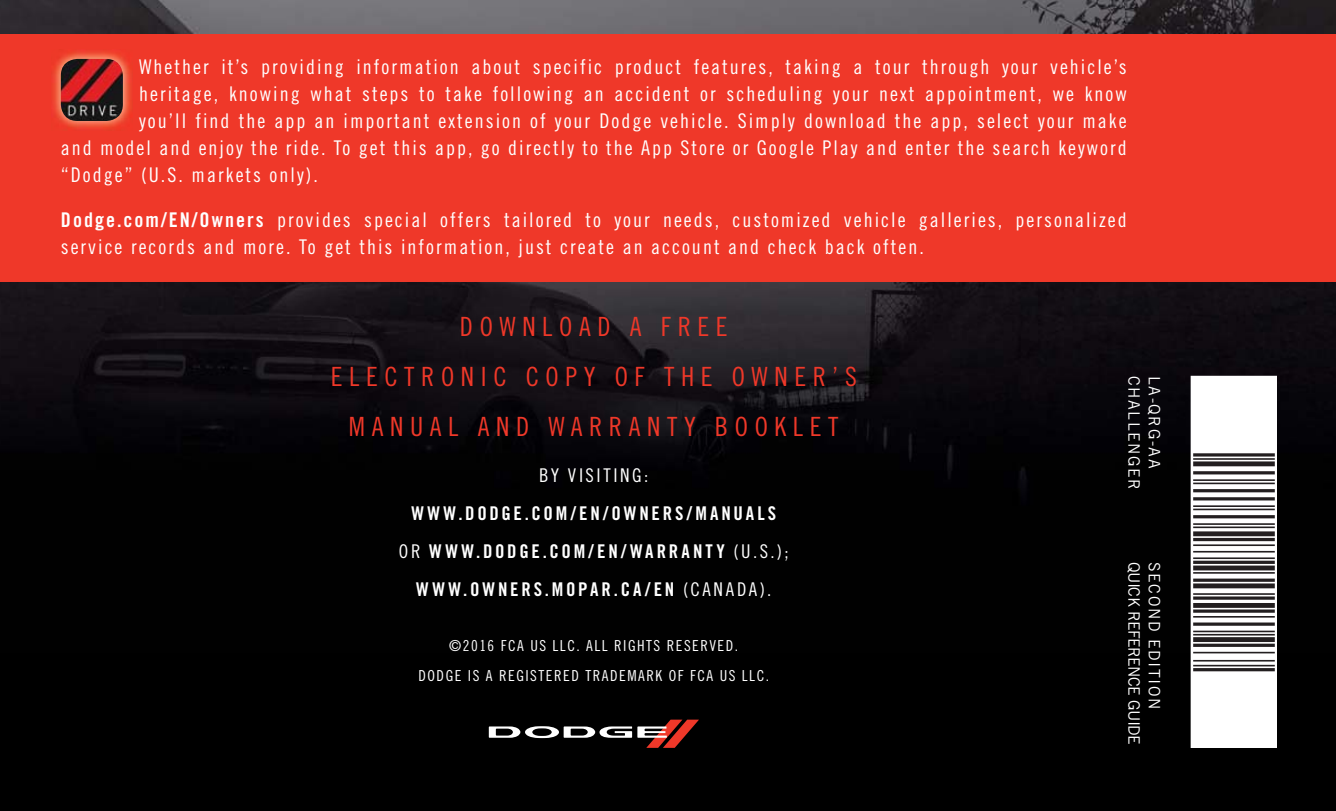
<style>
.page{position:relative;width:1336px;height:811px;background:#fff}
.page>*{position:absolute;margin:0;border:0;box-sizing:border-box;transform-origin:0 0}
.t1{font:26.55px/50.2px "Trade Gothic LT Std Cn 18";letter-spacing:.25em;color:#ef3829;text-align:center}
.t2{font:20.25px/27px "Trade Gothic LT Std Cn 18";letter-spacing:.1em;color:#fff}
.t3{font:18.9px/38px "Trade Gothic LT Std Bd Cn 20";letter-spacing:.15em;color:#fff;text-align:center}
.t4{font:18.9px "Trade Gothic LT Std Cn 18";letter-spacing:.135em;color:#fff}
.t5{font:15.75px "Trade Gothic LT Std";letter-spacing:.1em;color:#fff}
.t6{font:15.75px "Trade Gothic LT Std";letter-spacing:-.035em;color:#fff}
.t7{font:15.08px/29.5px "Trade Gothic LT Std Cn 18";letter-spacing:.1em;color:#fff;text-align:center}
.s1{font-family:"Trade Gothic LT Std Bd Cn 20"}
.s2{font-family:"Trade Gothic LT Std Cn 18"}
</style>
<div class="page">
<div style="left:0;top:652px;width:37px;height:158px;background:#000"></div>
<div style="left:37px;top:652px;width:1299px;height:158px;background:#000"></div>
<img style="left:0;top:0;width:1336px;height:35px">
<img style="left:0;top:282px;width:1336px;height:370px">
<div style="left:0;top:35px;width:1336px;height:247px;background:#ef3829"></div>
<svg style="left:489px;top:719px;width:210px;height:28px;background:#473533"></svg>
<img style="left:53px;top:51px;width:78px;height:77px">
<img style="left:61px;top:59px;width:62px;height:62px;border-radius:17px">
<div style="left:1191px;top:376px;width:85px;height:371px;background:#fff"></div>
<img style="left:1193px;top:453px;width:82px;height:219px">
<p class="t2" style="left:139px;top:55px;width:989px">Whether it’s providing information about specific product features, taking a tour through your vehicle’s</p>
<p class="t2" style="left:139px;top:82px;width:989px">heritage, knowing what steps to take following an accident or scheduling your next appointment, we know</p>
<p class="t2" style="left:139px;top:109px;width:989px">you’ll find the app an important extension of your Dodge vehicle. Simply download the app, select your make</p>
<p class="t2" style="left:61px;top:136px;width:1067px">and model and enjoy the ride. To get this app, go directly to the App Store or Google Play and enter the search keyword</p>
<p class="t2" style="left:61px;top:163px;width:259px">“Dodge” (U.S. markets only).</p>
<p class="t2" style="left:61px;top:208px;width:1067px"><span class="s1">Dodge.com/EN/Owners</span> provides special offers tailored to your needs, customized vehicle galleries, personalized service records and more. To get this information, just create an account and check back often.</p>
<h1 class="t1" style="left:331px;top:304px;width:528px">DOWNLOAD A FREE<br>ELECTRONIC COPY OF THE OWNER’S<br>MANUAL AND WARRANTY BOOKLET</h1>
<p class="t4" style="left:539px;top:468px;width:111px">BY VISITING:</p>
<p class="t3" style="left:399px;top:495px;width:391px">WWW.DODGE.COM/EN/OWNERS/MANUALS<br><span class="s2">OR</span> WWW.DODGE.COM/EN/WARRANTY <span class="s2">(U.S.);<br></span>WWW.OWNERS.MOPAR.CA/EN <span class="s2">(CANADA).</span></p>
<p class="t7" style="left:418px;top:632px;width:352px">©2016 FCA US LLC. ALL RIGHTS RESERVED.<br>DODGE IS A REGISTERED TRADEMARK OF FCA US LLC.</p>
<p class="t5" style="left:1140px;top:376px;width:115px;rotate:90deg">CHALLENGER</p>
<p class="t5" style="left:1160px;top:376px;width:94px;rotate:90deg">LA-QRG-AA</p>
<p class="t6" style="left:1140px;top:562px;width:184px;rotate:90deg">QUICK REFERENCE GUIDE</p>
<p class="t5" style="left:1160px;top:562px;width:149px;rotate:90deg">SECOND EDITION</p>
</div>
